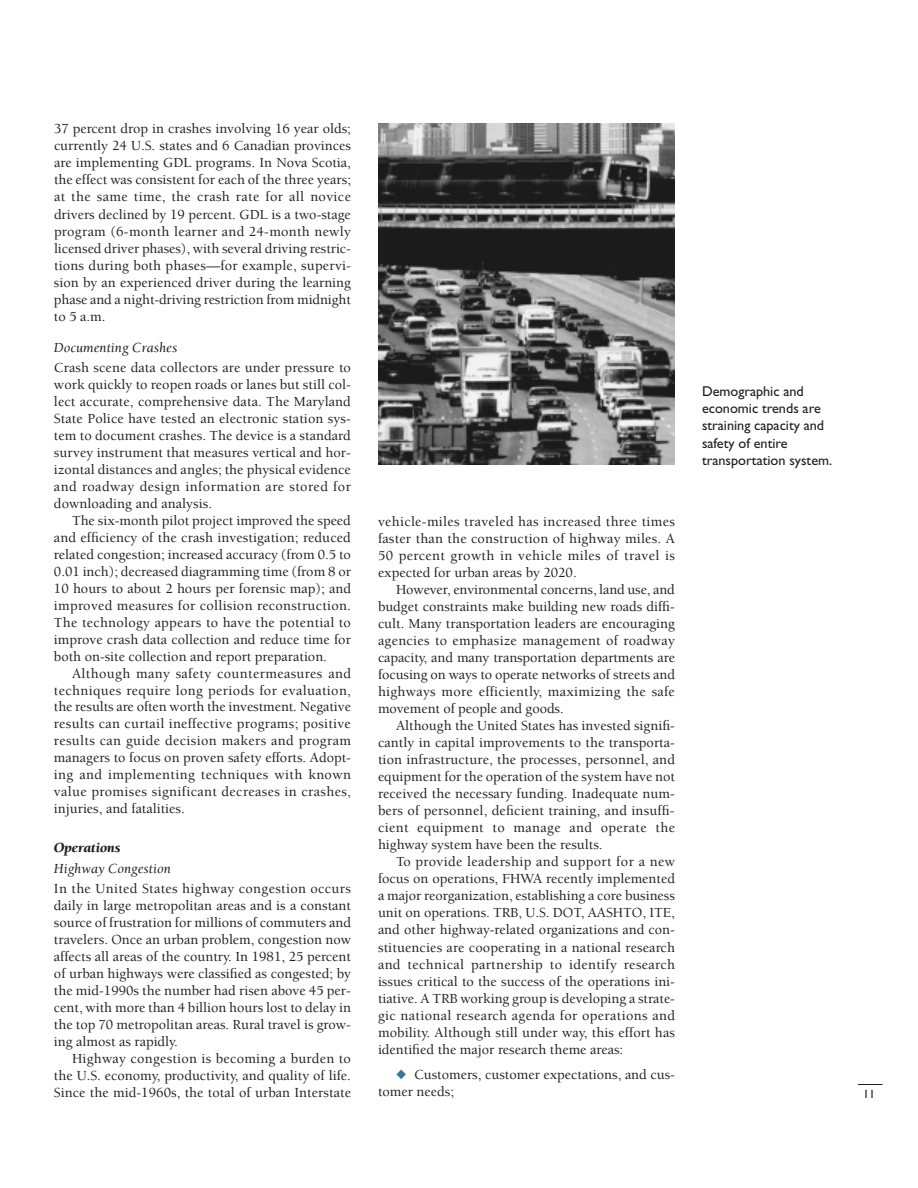
<style>
.page{position:relative;width:918px;height:1188px;background:#fff}
.page>*{position:absolute;margin:0;border:0;box-sizing:border-box;transform-origin:0 0}
.t1{font:500 14.25px/17px "Berkeley";color:#231f20;text-align:justify}
.t2{font:14.25px/17.2px "Gill Sans";color:#231f20}
.t3{font:italic 14.25px "Berkeley";color:#231f20}
.t4{font:italic 900 14.25px "Berkeley";color:#231f20}
.t5{font:12px "Gill Sans";color:#231f20}
.s1{color:#3b7898}
</style>
<div class="page">
<svg style="left:858px;top:1084px;width:24px;height:1px"></svg>
<img style="left:378px;top:123px;width:297px;height:342px">
<p class="t1" style="left:54px;top:121px;width:299px">37 percent drop in crashes involving 16 year olds; currently 24 U.S. states and 6 Canadian provinces are implementing GDL programs. In Nova Scotia, the effect was consistent for each of the three years; at the same time, the crash rate for all novice drivers declined by 19 percent. GDL is a two-stage program (6-month learner and 24-month newly licensed driver phases), with several driving restric&shy;tions during both phases—for example, supervi&shy;sion by an experienced driver during the learning phase and a night-driving restriction from midnight to 5 a.m.</p>
<p class="t3" style="left:54px;top:342px;width:125px">Documenting Crashes</p>
<p class="t1" style="left:54px;top:361px;width:299px">Crash scene data collectors are under pressure to work quickly to reopen roads or lanes but still col&shy;lect accurate, comprehensive data. The Maryland State Police have tested an electronic station sys&shy;tem to document crashes. The device is a standard survey instrument that measures vertical and hor&shy;izontal distances and angles; the physical evidence and roadway design information are stored for downloading and analysis.</p>
<p class="t1" style="left:54px;top:513px;width:299px;text-indent:18px">The six-month pilot project improved the speed and efficiency of the crash investigation; reduced related congestion; increased accuracy (from 0.5 to 0.01 inch); decreased diagramming time (from 8 or 10 hours to about 2 hours per forensic map); and improved measures for collision reconstruction.<br>The technology appears to have the potential to improve crash data collection and reduce time for both on-site collection and report preparation.</p>
<p class="t1" style="left:54px;top:666px;width:299px;text-indent:18px">Although many safety countermeasures and techniques require long periods for evaluation, the results are often worth the investment. Negative results can curtail ineffective programs; positive results can guide decision makers and program managers to focus on proven safety efforts. Adopt&shy;ing and implementing techniques with known value promises significant decreases in crashes, injuries, and fatalities.</p>
<p class="t4" style="left:54px;top:842px;width:68px">Operations</p>
<p class="t3" style="left:54px;top:863px;width:118px">Highway Congestion</p>
<p class="t1" style="left:54px;top:882px;width:299px">In the United States highway congestion occurs daily in large metropolitan areas and is a constant source of frustration for millions of commuters and travelers. Once an urban problem, congestion now affects all areas of the country. In 1981, 25 percent of urban highways were classified as congested; by the mid-1990s the number had risen above 45 per&shy;cent, with more than 4 billion hours lost to delay in the top 70 metropolitan areas. Rural travel is grow&shy;ing almost as rapidly.</p>
<p class="t1" style="left:54px;top:1051px;width:298px;text-indent:18px">Highway congestion is becoming a burden to the U.S. economy, productivity, and quality of life.<br>Since the mid-1960s, the total of urban Interstate</p>
<p class="t1" style="left:378px;top:514px;width:299px">vehicle-miles traveled has increased three times faster than the construction of highway miles. A 50 percent growth in vehicle miles of travel is expected for urban areas by 2020.</p>
<p class="t1" style="left:378px;top:582px;width:299px;text-indent:18px">However, environmental concerns, land use, and budget constraints make building new roads diffi&shy;cult. Many transportation leaders are encouraging agencies to emphasize management of roadway capacity, and many transportation departments are focusing on ways to operate networks of streets and highways more efficiently, maximizing the safe movement of people and goods.</p>
<p class="t1" style="left:378px;top:719px;width:299px;text-indent:18px">Although the United States has invested signifi&shy;cantly in capital improvements to the transporta&shy;tion infrastructure, the processes, personnel, and equipment for the operation of the system have not received the necessary funding. Inadequate num&shy;bers of personnel, deficient training, and insuffi&shy;cient equipment to manage and operate the highway system have been the results.</p>
<p class="t1" style="left:378px;top:855px;width:299px;text-indent:18px">To provide leadership and support for a new focus on operations, FHWA recently implemented a major reorganization, establishing a core business unit on operations. TRB, U.S. DOT, AASHTO, ITE, and other highway-related organizations and con&shy;stituencies are cooperating in a national research and technical partnership to identify research issues critical to the success of the operations ini&shy;tiative. A TRB working group is developing a strate&shy;gic national research agenda for operations and mobility. Although still under way, this effort has identified the major research theme areas:</p>
<p class="t1" style="left:378px;top:1067px;width:299px;text-indent:18px"><span class="s1">◆</span> Customers, customer expectations, and cus&shy;tomer needs;</p>
<p class="t2" style="left:702px;top:384px;width:132px">Demographic and economic trends are straining capacity and safety of entire transportation system.</p>
<p class="t5" style="left:863px;top:1089px;width:13px">11</p>
</div>
